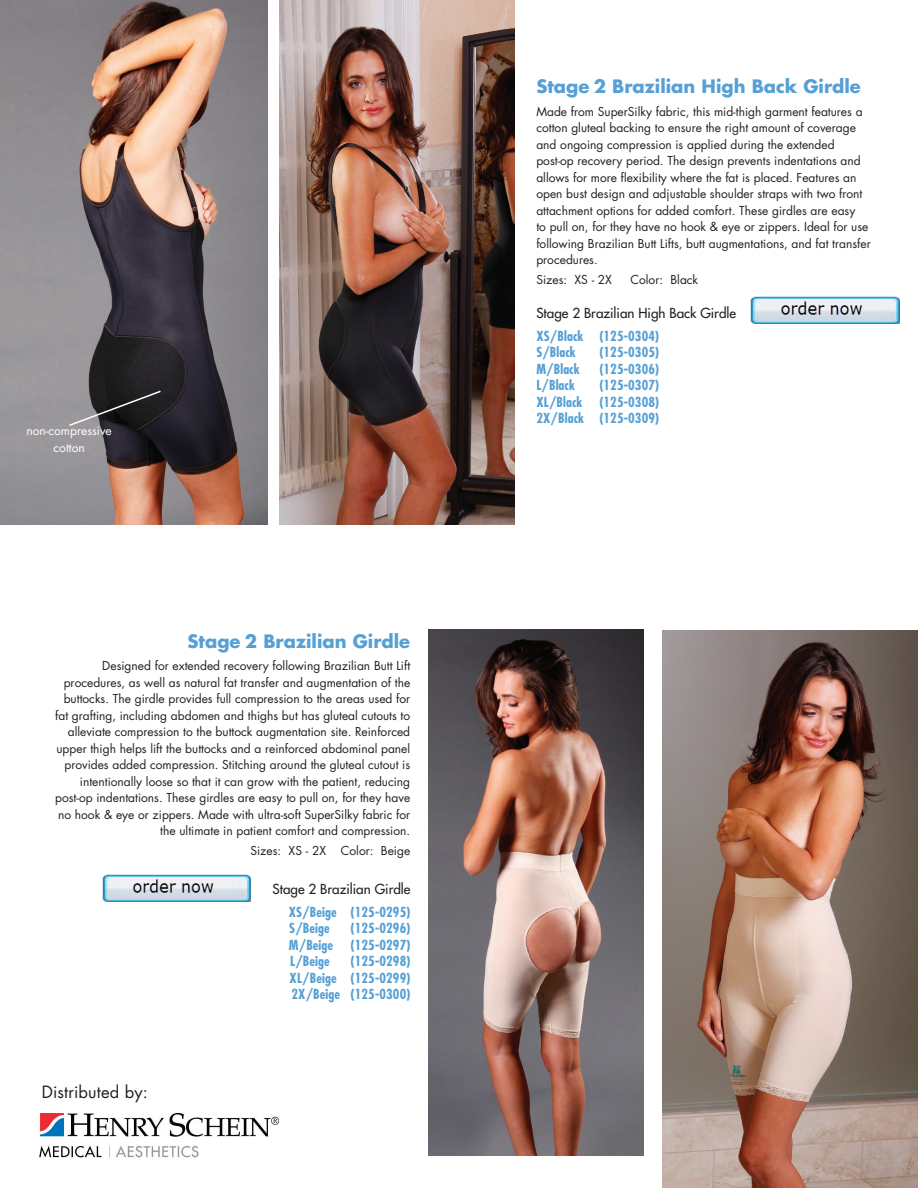
<style>
.page{position:relative;width:918px;height:1188px;background:#fff}
.page>*{position:absolute;margin:0;border:0;box-sizing:border-box;transform-origin:0 0}
.t1{font:700 18px "Futura";color:#56a0d5}
.t2{font:16.5px "Futura";letter-spacing:.01em;color:#231f20}
.t3{font:700 condensed 13.5px "Futura";letter-spacing:.01em;color:#56a0d5}
.t4{font:13.5px "Futura";color:#231f20}
.t5{font:12px/16.5px "Futura";color:#231f20;text-align:right}
.t6{font:12px/16.5px "Futura";color:#fff;text-align:center}
</style>
<div class="page">
<img style="left:663px;top:630px;width:255px;height:558px">
<img style="left:429px;top:629px;width:215px;height:527px">
<img style="left:279px;top:0;width:235px;height:525px">
<img style="left:1px;top:0;width:266px;height:525px">
<svg style="left:68px;top:389px;width:94px;height:38px;background:#474547"></svg>
<img style="left:40px;top:1113px;width:239px;height:45px">
<img style="left:751px;top:297px;width:148px;height:27px">
<img style="left:102px;top:874px;width:149px;height:28px">
<p class="t6" style="left:27px;top:423px;width:87px">non-compressive cotton</p>
<p class="t1" style="left:188px;top:628px;width:224px">Stage 2 Brazilian Girdle</p>
<p class="t5" style="left:55px;top:657px;width:357px">Designed for extended recovery following Brazilian Butt Lift procedures, as well as natural fat transfer and augmentation of the buttocks. The girdle provides full compression to the areas used for fat grafting, including abdomen and thighs but has gluteal cutouts to alleviate compression to the buttock augmentation site. Reinforced upper thigh helps lift the buttocks and a reinforced abdominal panel provides added compression. Stitching around the gluteal cutout is intentionally loose so that it can grow with the patient, reducing</p>
<p class="t5" style="left:55px;top:789px;width:357px">post-op indentations. These girdles are easy to pull on, for they have no hook &amp; eye or zippers. Made with ultra-soft SuperSilky fabric for the ultimate in patient comfort and compression.</p>
<p class="t5" style="left:250px;top:842px;width:161px">Sizes: XS - 2X Color: Beige</p>
<h2 class="t2" style="left:42px;top:1081px;width:108px">Distributed by:</h2>
<p class="t4" style="left:273px;top:880px;width:139px">Stage 2 Brazilian Girdle</p>
<p class="t3" style="left:289px;top:903px;width:123px">XS/Beige (125-0295)</p>
<p class="t3" style="left:289px;top:919px;width:42px">S/Beige</p>
<p class="t3" style="left:351px;top:919px;width:61px">(125-0296)</p>
<p class="t3" style="left:289px;top:936px;width:46px">M/Beige</p>
<p class="t3" style="left:351px;top:936px;width:61px">(125-0297)</p>
<p class="t3" style="left:290px;top:952px;width:41px">L/Beige</p>
<p class="t3" style="left:351px;top:952px;width:61px">(125-0298)</p>
<p class="t3" style="left:290px;top:969px;width:122px">XL/Beige (125-0299)</p>
<p class="t3" style="left:291px;top:985px;width:121px">2X/Beige (125-0300)</p>
<p class="t1" style="left:536px;top:74px;width:326px">Stage 2 Brazilian High Back Girdle</p>
<p class="t5" style="left:536px;top:103px;width:336px;text-align:left">Made from SuperSilky fabric, this mid-thigh garment features a cotton gluteal backing to ensure the right amount of coverage and ongoing compression is applied during the extended post-op recovery period. The design prevents indentations and allows for more flexibility where the fat is placed. Features an open bust design and adjustable shoulder straps with two front attachment options for added comfort. These girdles are easy<br>to pull on, for they have no hook &amp; eye or zippers. Ideal for use following Brazilian Butt Lifts, butt augmentations, and fat transfer procedures.</p>
<p class="t5" style="left:536px;top:271px;width:77px">Sizes: XS - 2X</p>
<p class="t5" style="left:631px;top:271px;width:69px">Color: Black</p>
<p class="t4" style="left:536px;top:305px;width:201px">Stage 2 Brazilian High Back Girdle</p>
<p class="t3" style="left:536px;top:327px;width:124px">XS/Black (125-0304)</p>
<p class="t3" style="left:536px;top:344px;width:41px">S/Black</p>
<p class="t3" style="left:599px;top:344px;width:61px">(125-0305)</p>
<p class="t3" style="left:536px;top:360px;width:45px">M/Black</p>
<p class="t3" style="left:599px;top:360px;width:61px">(125-0306)</p>
<p class="t3" style="left:536px;top:377px;width:40px">L/Black</p>
<p class="t3" style="left:599px;top:377px;width:61px">(125-0307)</p>
<p class="t3" style="left:536px;top:393px;width:48px">XL/Black</p>
<p class="t3" style="left:599px;top:393px;width:61px">(125-0308)</p>
<p class="t3" style="left:536px;top:410px;width:124px">2X/Black (125-0309)</p>
</div>
